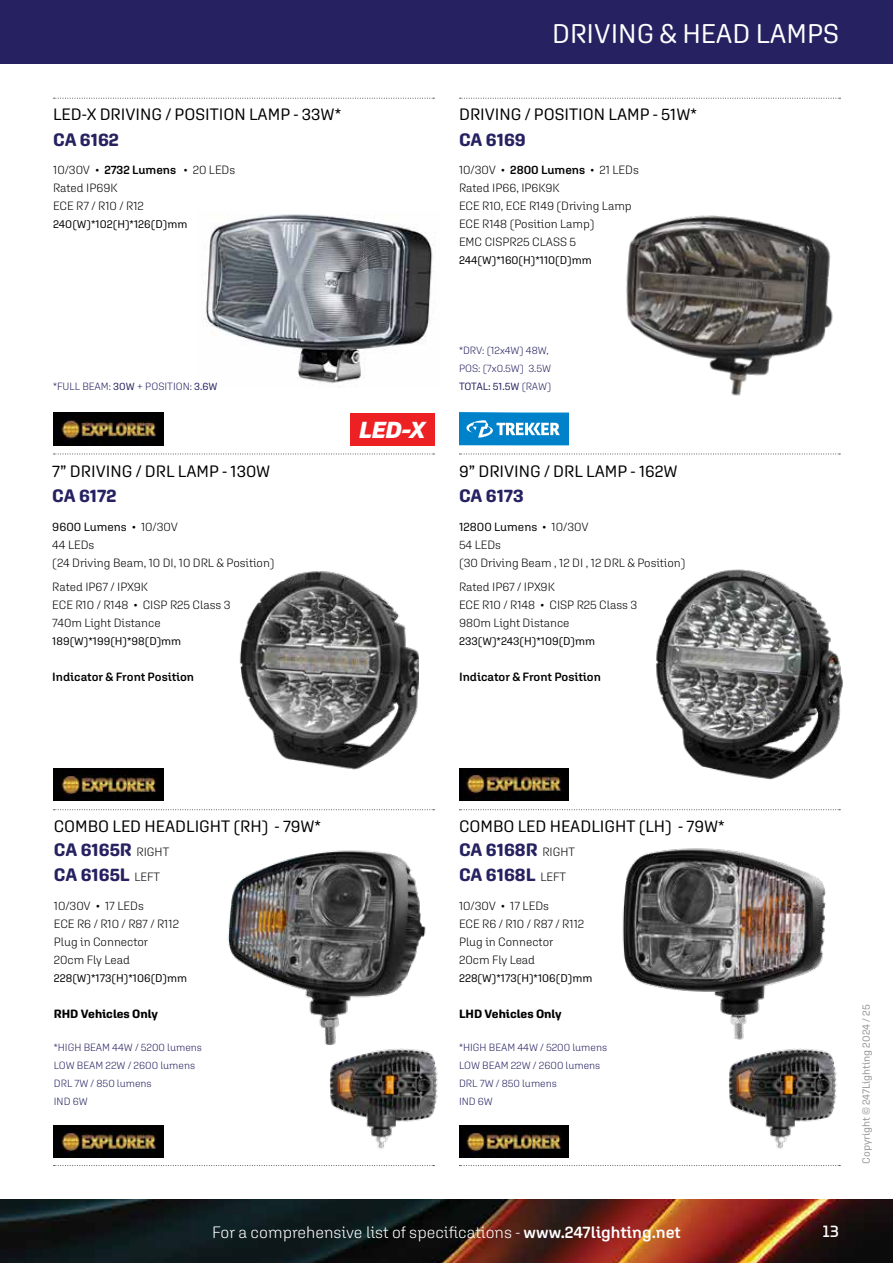
<style>
.page{position:relative;width:893px;height:1263px;background:#fff}
.page>*{position:absolute;margin:0;border:0;box-sizing:border-box;transform-origin:0 0}
.t1{font:27px "Aglet Sans";color:#fff}
.t2{font:italic 800 22.5px "Prometo";color:#fff}
.t3{font:700 18px/25.5px "Aglet Sans";letter-spacing:-.005em;color:#262261}
.t4{font:16.5px "Aglet Sans";color:#000}
.t5{font:300 16.5px "Aglet Sans";color:#fff}
.t6{font:16.5px "Prometo";color:#fff}
.t7{font:300 12px/18px "Aglet Sans";color:#000}
.t8{font:600 12px "Aglet Sans";letter-spacing:-.005em;color:#000}
.t9{font:700 12px "Aglet Sans";color:#000}
.t10{font:11.25px "Aglet Sans";color:#000}
.t11{font:300 10.5px/18px "Aglet Sans";color:#262261}
.t12{font:10.5px "Aglet Sans";color:#939598}
.s1{font-weight:600}
.s2{font-weight:400}
.s3{font-weight:300;font-size:12px;color:#000}
</style>
<div class="page">
<img style="left:0;top:1199px;width:893px;height:64px">
<div style="left:0;top:0;width:893px;height:64px;background:#262261"></div>
<svg style="left:54px;top:98px;width:380px;height:1px"></svg>
<svg style="left:460px;top:98px;width:380px;height:1px"></svg>
<svg style="left:54px;top:809px;width:380px;height:1px"></svg>
<svg style="left:54px;top:1165px;width:380px;height:1px"></svg>
<svg style="left:459px;top:809px;width:381px;height:1px"></svg>
<svg style="left:459px;top:1165px;width:381px;height:1px"></svg>
<img style="left:622px;top:848px;width:204px;height:192px">
<img style="left:728px;top:1048px;width:109px;height:101px">
<img style="left:239px;top:571px;width:179px;height:199px">
<img style="left:656px;top:569px;width:187px;height:211px">
<svg style="left:54px;top:454px;width:380px;height:1px"></svg>
<svg style="left:459px;top:454px;width:381px;height:1px"></svg>
<img style="left:626px;top:215px;width:207px;height:181px">
<img style="left:203px;top:214px;width:230px;height:174px">
<div style="left:350px;top:413px;width:85px;height:33px;background:#ed2124"></div>
<img style="left:228px;top:850px;width:198px;height:190px">
<img style="left:324px;top:1040px;width:114px;height:109px">
<img style="left:54px;top:1125px;width:109px;height:33px">
<img style="left:54px;top:768px;width:109px;height:33px">
<img style="left:54px;top:413px;width:109px;height:32px">
<div style="left:459px;top:413px;width:110px;height:32px;background:#0082cb"></div>
<hr style="left:459px;top:413px;width:110px;height:1px;background:#fff">
<svg style="left:466px;top:420px;width:94px;height:18px"></svg>
<img style="left:459px;top:1125px;width:110px;height:33px">
<div style="left:459px;top:768px;width:110px;height:33px;background:#000"></div>
<img style="left:462px;top:770px;width:100px;height:29px">
<h3 class="t4" style="left:53px;top:105px;width:290px">LED-X DRIVING / POSITION LAMP - 33W*</h3>
<h3 class="t3" style="left:53px;top:126px;width:67px">CA 6162</h3>
<p class="t7" style="left:53px;top:161px;width:184px">10/30V • <span class="s1">2732 Lumens</span> • 20 LEDs<br>Rated IP69K<br>ECE R7 / R10 / R12</p>
<p class="t10" style="left:53px;top:218px;width:136px">240(W)*102(H)*126(D)mm</p>
<p class="t11" style="left:53px;top:377px;width:166px">*FULL BEAM: <span class="s2">30W</span> + POSITION: <span class="s2">3.6W</span></p>
<h3 class="t4" style="left:52px;top:461px;width:220px">7” DRIVING / DRL LAMP - 130W</h3>
<h3 class="t3" style="left:52px;top:483px;width:66px">CA 6172</h3>
<p class="t7" style="left:52px;top:517px;width:224px"><span class="s2">9600 Lumens</span> • 10/30V<br>44 LEDs<br>(24 Driving Beam, 10 DI, 10 DRL &amp; Position)</p>
<p class="t7" style="left:52px;top:577px;width:180px">Rated IP67 / IPX9K<br>ECE R10 / R148 • CISP R25 Class 3<br>740m Light Distance</p>
<p class="t10" style="left:52px;top:634px;width:130px">189(W)*199(H)*98(D)mm</p>
<p class="t8" style="left:52px;top:669px;width:143px">Indicator &amp; Front Position</p>
<h2 class="t2" style="left:359px;top:416px;width:68px">LED-X</h2>
<h1 class="t1" style="left:552px;top:17px;width:289px">DRIVING &amp; HEAD LAMPS</h1>
<h3 class="t4" style="left:459px;top:105px;width:239px">DRIVING / POSITION LAMP - 51W*</h3>
<h3 class="t3" style="left:459px;top:126px;width:68px">CA 6169</h3>
<p class="t7" style="left:459px;top:161px;width:181px">10/30V • <span class="s1">2800 Lumens</span> • 21 LEDs<br>Rated IP66, IP6K9K<br>ECE R10, ECE R149 (Driving Lamp<br>ECE R148 (Position Lamp)<br>EMC CISPR25 CLASS 5</p>
<p class="t10" style="left:459px;top:254px;width:134px">244(W)*160(H)*110(D)mm</p>
<p class="t11" style="left:459px;top:341px;width:94px">*DRV: (12x4W) 48W,<br>POS: (7x0.5W) 3.5W<br><span class="s2">TOTAL: 51.5W</span> (RAW)</p>
<h3 class="t4" style="left:459px;top:461px;width:220px">9” DRIVING / DRL LAMP - 162W</h3>
<h3 class="t3" style="left:459px;top:483px;width:66px">CA 6173</h3>
<p class="t7" style="left:459px;top:517px;width:228px"><span class="s2">12800 Lumens</span> • 10/30V<br>54 LEDs<br>(30 Driving Beam , 12 DI , 12 DRL &amp; Position)</p>
<p class="t7" style="left:459px;top:577px;width:180px">Rated IP67 / IPX9K<br>ECE R10 / R148 • CISP R25 Class 3<br>980m Light Distance</p>
<p class="t10" style="left:459px;top:634px;width:138px">233(W)*243(H)*109(D)mm</p>
<p class="t8" style="left:459px;top:669px;width:143px">Indicator &amp; Front Position</p>
<h3 class="t4" style="left:54px;top:816px;width:269px">COMBO LED HEADLIGHT (RH) - 79W*</h3>
<h3 class="t3" style="left:54px;top:836px;width:117px">CA 6165R <span class="s3">RIGHT<br></span>CA 6165L <span class="s3">LEFT</span></h3>
<p class="t7" style="left:54px;top:896px;width:127px">10/30V • 17 LEDs<br>ECE R6 / R10 / R87 / R112<br>Plug in Connector<br>20cm Fly Lead</p>
<p class="t10" style="left:54px;top:971px;width:135px">228(W)*173(H)*106(D)mm</p>
<p class="t9" style="left:54px;top:1006px;width:106px">RHD Vehicles Only</p>
<p class="t11" style="left:54px;top:1038px;width:150px">*HIGH BEAM 44W / 5200 lumens<br>LOW BEAM 22W / 2600 lumens<br>DRL 7W / 850 lumens<br>IND 6W</p>
<h3 class="t4" style="left:459px;top:816px;width:267px">COMBO LED HEADLIGHT (LH) - 79W*</h3>
<h3 class="t3" style="left:459px;top:836px;width:118px">CA 6168R <span class="s3">RIGHT<br></span>CA 6168L <span class="s3">LEFT</span></h3>
<p class="t7" style="left:459px;top:896px;width:127px">10/30V • 17 LEDs<br>ECE R6 / R10 / R87 / R112<br>Plug in Connector<br>20cm Fly Lead</p>
<p class="t10" style="left:459px;top:971px;width:135px">228(W)*173(H)*106(D)mm</p>
<p class="t9" style="left:459px;top:1006px;width:104px">LHD Vehicles Only</p>
<p class="t11" style="left:459px;top:1038px;width:150px">*HIGH BEAM 44W / 5200 lumens<br>LOW BEAM 22W / 2600 lumens<br>DRL 7W / 850 lumens<br>IND 6W</p>
<p class="t12" style="left:860px;top:1164px;width:160px;rotate:-90deg">Copyright © 247Lighting 2024 / 25</p>
<h3 class="t5" style="left:212px;top:1222px;width:470px">For a comprehensive list of specifications - <span class="s1">www.247lighting.net</span></h3>
<h3 class="t6" style="left:822px;top:1221px;width:18px">13</h3>
</div>
